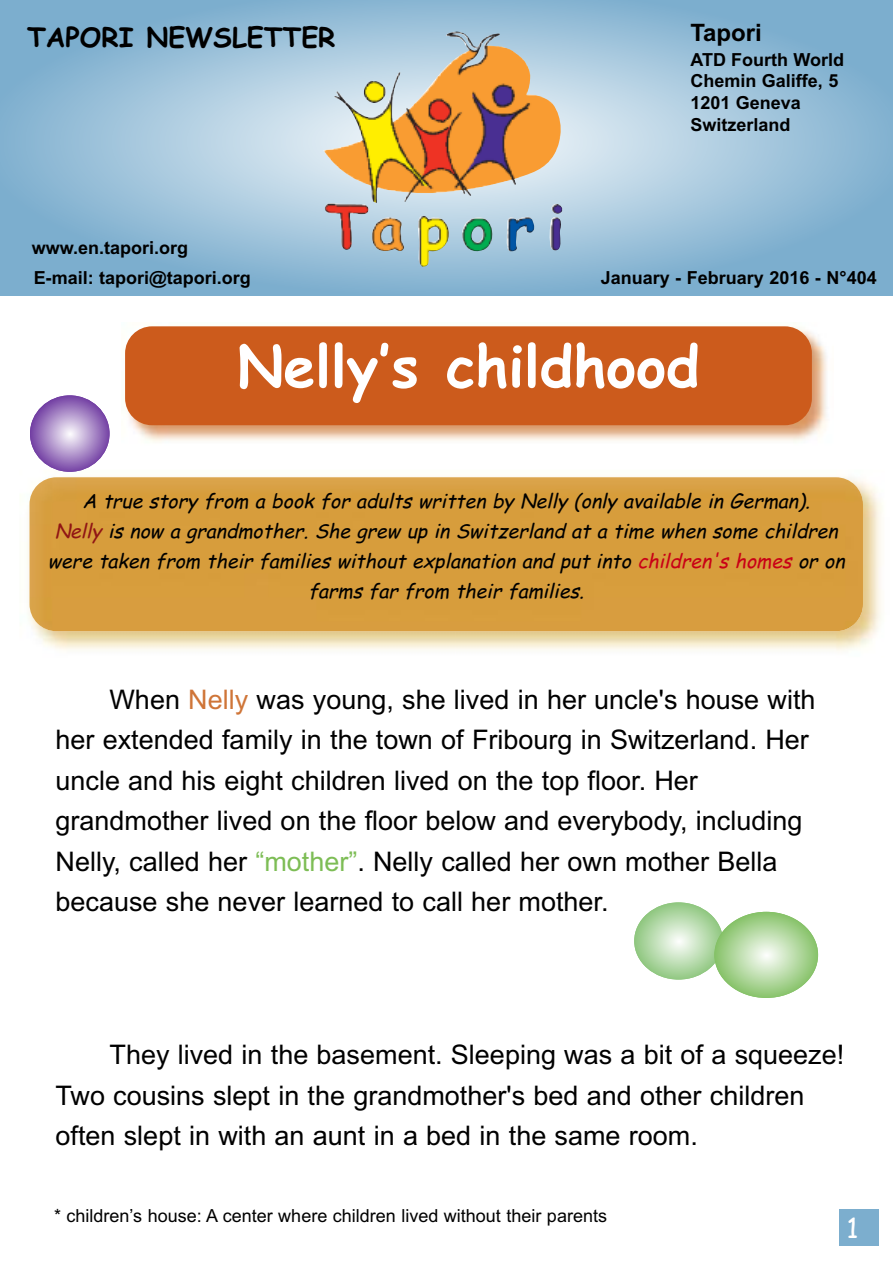
<style>
.page{position:relative;width:893px;height:1263px;background:#fff}
.page>*{position:absolute;margin:0;border:0;box-sizing:border-box;transform-origin:0 0}
.t1{font:700 57px "Comic Sans MS";color:#fff}
.t2{font:27px/40.5px "Arial";color:#000}
.t3{font:700 27px "Comic Sans MS";color:#000}
.t4{font:27px "Comic Sans MS";color:#fff}
.t5{font:700 24px "Arial";color:#000}
.t6{font:italic 19.5px/30px "Comic Sans MS";color:#000;text-align:center}
.t7{font:700 18px/21.6px "Arial";color:#000}
.t8{font:18px "Arial";color:#000}
.s1{color:#901515}
.s2{color:#c90016}
.s3{color:#cf7538}
.s4{color:#7dbd55}
</style>
<div class="page">
<svg style="left:0;top:0;width:893px;height:295px;background:#97bed7"></svg>
<div style="left:839px;top:1209px;width:39px;height:37px;background:#7caece"></div>
<img style="left:27px;top:469px;width:855px;height:182px">
<img style="left:30px;top:477px;width:833px;height:154px">
<img style="left:125px;top:326px;width:702px;height:116px">
<div style="left:125px;top:326px;width:687px;height:99px;background:#cc5b1c;border-radius:27px"></div>
<svg style="left:30px;top:395px;width:80px;height:77px;background:#a17fc1"></svg>
<svg style="left:634px;top:902px;width:89px;height:77px;background:#b5d9aa"></svg>
<svg style="left:714px;top:912px;width:104px;height:86px;background:#aed69a"></svg>
<img style="left:323px;top:32px;width:239px;height:235px">
<p class="t3" style="left:27px;top:22px;width:310px">TAPORI NEWSLETTER</p>
<p class="t7" style="left:32px;top:237px;width:158px">www.en.tapori.org</p>
<p class="t5" style="left:690px;top:19px;width:73px">Tapori</p>
<p class="t7" style="left:690px;top:49px;width:155px">ATD Fourth World<br>Chemin Galiffe, 5<br>1201 Geneva<br>Switzerland</p>
<p class="t7" style="left:34px;top:267px;width:219px">E-mail: tapori@tapori.org</p>
<p class="t7" style="left:601px;top:267px;width:277px">January - February 2016 - N°404</p>
<h1 class="t1" style="left:237px;top:334px;width:464px">Nelly’s childhood</h1>
<p class="t6" style="left:48px;top:486px;width:804px">A true story from a book for adults written by Nelly (only available in German).<br><span class="s1">Nelly</span> is now a grandmother. She grew up in Switzerland at a time when some children were taken from their families without explanation and put into <span class="s2">children's homes</span> or on farms far from their families.</p>
<p class="t2" style="left:56px;top:679px;width:762px;text-indent:54px">When <span class="s3">Nelly</span> was young, she lived in her uncle's house with her extended family in the town of Fribourg in Switzerland. Her uncle and his eight children lived on the top floor. Her grandmother lived on the floor below and everybody, including Nelly, called her <span class="s4">“mother”</span>. Nelly called her own mother Bella because she never learned to call her mother.</p>
<p class="t2" style="left:55px;top:1034px;width:790px;text-indent:54px">They lived in the basement. Sleeping was a bit of a squeeze!<br>Two cousins slept in the grandmother's bed and other children often slept in with an aunt in a bed in the same room.</p>
<p class="t8" style="left:54px;top:1205px;width:554px">* children’s house: A center where children lived without their parents</p>
<p class="t4" style="left:846px;top:1213px;width:14px">1</p>
</div>
